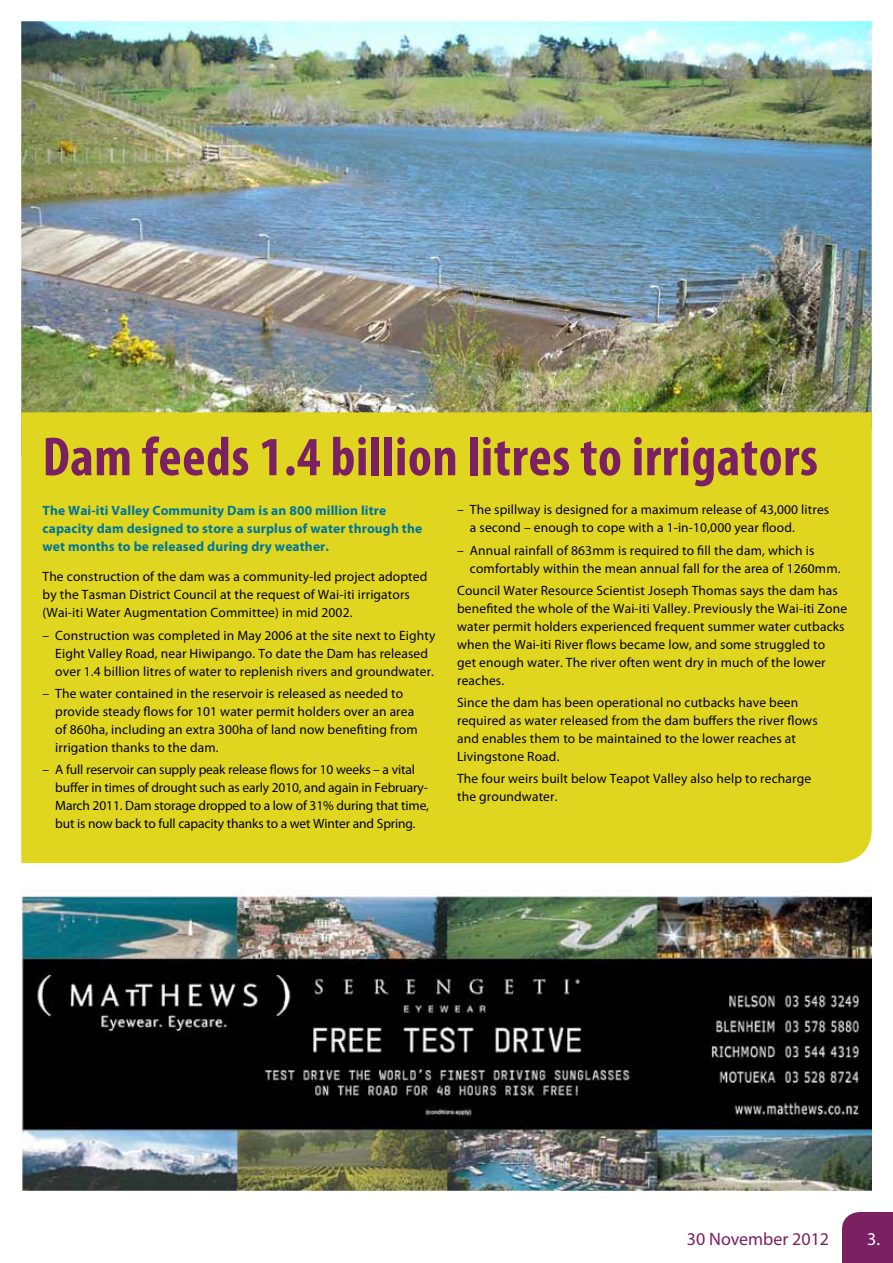
<style>
.page{position:relative;width:893px;height:1263px;background:#fff}
.page>*{position:absolute;margin:0;border:0;box-sizing:border-box;transform-origin:0 0}
.t1{font:700 condensed 55.5px "Myriad Pro";letter-spacing:.01em;color:#7b2162}
.t2{font:18px "Myriad Pro";color:#7b2162}
.t3{font:18px "Myriad Pro";color:#fff}
.t4{font:13.5px/18px "Myriad Pro";letter-spacing:.01em;color:#000}
.t5{font:13.5px/18px "Myriad Pro";letter-spacing:-.01em;color:#000}
.t6{font:700 13.5px/18px "Myriad Pro";letter-spacing:.01em;color:#007596}
</style>
<div class="page">
<div style="left:842px;top:1212px;width:51px;height:51px;background:#7b2162"></div>
<img style="left:21px;top:21px;width:851px;height:391px">
<img style="left:21px;top:895px;width:851px;height:296px">
<div style="left:21px;top:412px;width:851px;height:451px;background:#e1d61f"></div>
<h1 class="t1" style="left:43px;top:422px;width:777px">Dam feeds 1.4 billion litres to irrigators</h1>
<p class="t6" style="left:43px;top:500px;width:381px">The Wai-iti Valley Community Dam is an 800 million litre capacity dam designed to store a surplus of water through the wet months to be released during dry weather.</p>
<p class="t4" style="left:43px;top:567px;width:386px">The construction of the dam was a community-led project adopted by the Tasman District Council at the request of Wai-iti irrigators (Wai-iti Water Augmentation Committee) in mid 2002.</p>
<p class="t4" style="left:55px;top:626px;width:382px;text-indent:-13px">– Construction was completed in May 2006 at the site next to Eighty<br>Eight Valley Road, near Hiwipango. To date the Dam has released over 1.4 billion litres of water to replenish rivers and groundwater.</p>
<p class="t4" style="left:55px;top:684px;width:364px;text-indent:-13px">– The water contained in the reservoir is released as needed to provide steady flows for 101 water permit holders over an area of 860ha, including an extra 300ha of land now benefiting from irrigation thanks to the dam.</p>
<p class="t5" style="left:55px;top:760px;width:375px;text-indent:-13px">– A full reservoir can supply peak release flows for 10 weeks – a vital buffer in times of drought such as early 2010, and again in February-March 2011. Dam storage dropped to a low of 31% during that time, but is now back to full capacity thanks to a wet Winter and Spring.</p>
<p class="t4" style="left:470px;top:501px;width:361px;text-indent:-13px">– The spillway is designed for a maximum release of 43,000 litres a second – enough to cope with a 1-in-10,000 year flood.</p>
<p class="t4" style="left:470px;top:541px;width:372px;text-indent:-13px">– Annual rainfall of 863mm is required to fill the dam, which is comfortably within the mean annual fall for the area of 1260mm.</p>
<p class="t4" style="left:457px;top:581px;width:391px">Council Water Resource Scientist Joseph Thomas says the dam has benefited the whole of the Wai-iti Valley. Previously the Wai-iti Zone water permit holders experienced frequent summer water cutbacks when the Wai-iti River flows became low, and some struggled to get enough water. The river often went dry in much of the lower reaches.</p>
<p class="t4" style="left:457px;top:693px;width:362px">Since the dam has been operational no cutbacks have been required as water released from the dam buffers the river flows and enables them to be maintained to the lower reaches at Livingstone Road.</p>
<p class="t4" style="left:457px;top:770px;width:356px">The four weirs built below Teapot Valley also help to recharge the groundwater.</p>
<h2 class="t2" style="left:687px;top:1227px;width:144px">30 November 2012</h2>
<h2 class="t3" style="left:867px;top:1227px;width:14px">3.</h2>
</div>
